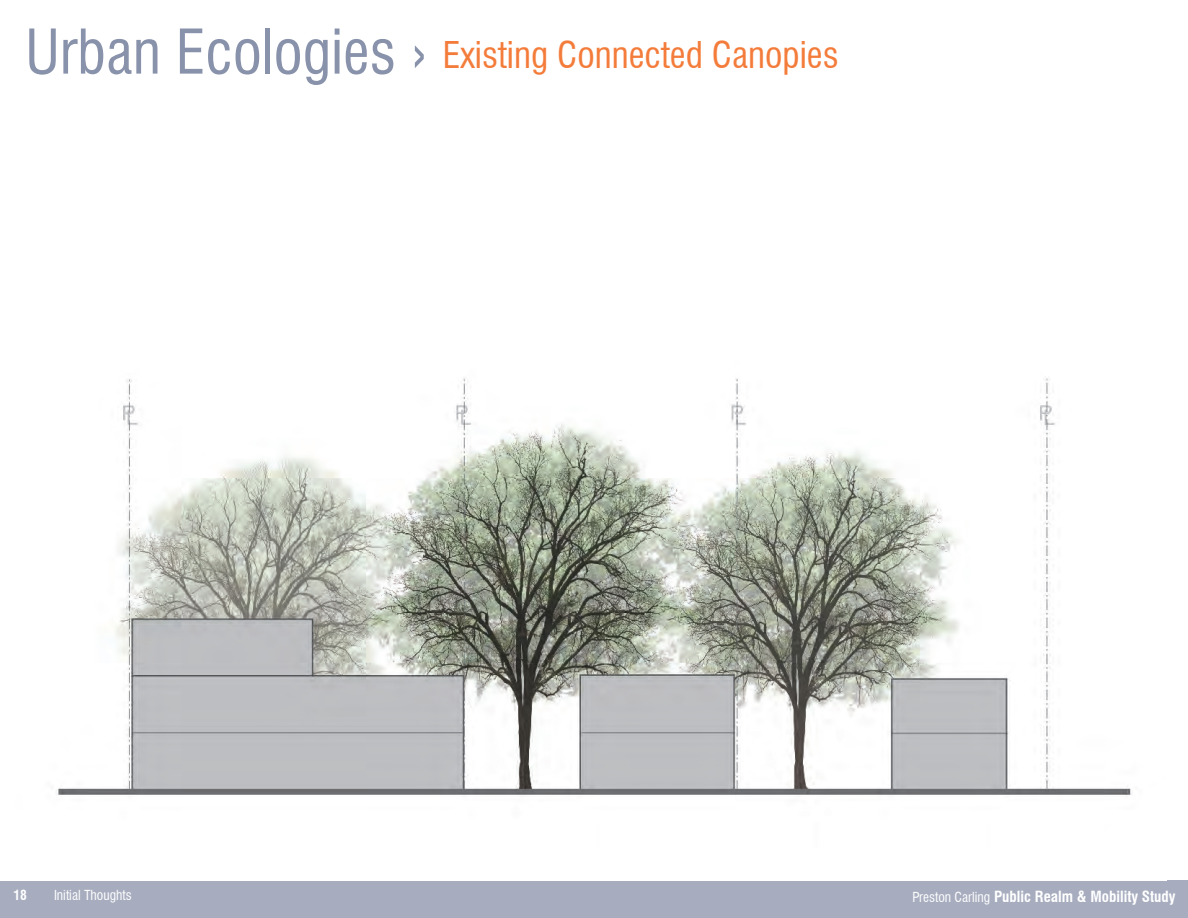
<style>
.page{position:relative;width:1188px;height:918px;background:#fff}
.page>*{position:absolute;margin:0;border:0;box-sizing:border-box;transform-origin:0 0}
._1502_Title{font:condensed 60px "Swiss 721 BT";color:#8992ab}
._1502_Subtitle{font:condensed 36px "Swiss 721 BT";color:#f47c3b}
.t1{font:700 condensed 15px "Swiss 721 BT";color:#fff}
.t2{font:condensed 13.5px "Swiss 721 BT";color:#fff}
.t3{font:700 condensed 13.5px "Swiss 721 BT";color:#fff}
.s1{font-weight:400;font-size:13.5px}
</style>
<div class="page">
<div style="left:0;top:880px;width:1188px;height:38px;background:#a7adbf"></div>
<img style="left:56px;top:378px;width:1076px;height:417px">
<p class="_1502_Title" style="left:25px;top:16px;width:404px">Urban Ecologies ›</p>
<p class="_1502_Subtitle" style="left:443px;top:33px;width:397px">Existing Connected Canopies</p>
<p class="t3" style="left:14px;top:887px;width:15px">18</p>
<p class="t2" style="left:54px;top:887px;width:79px">Initial Thoughts</p>
<p class="t1" style="left:912px;top:887px;width:265px"><span class="s1">Preston Carling</span> Public Realm &amp; Mobility Study</p>
</div>
